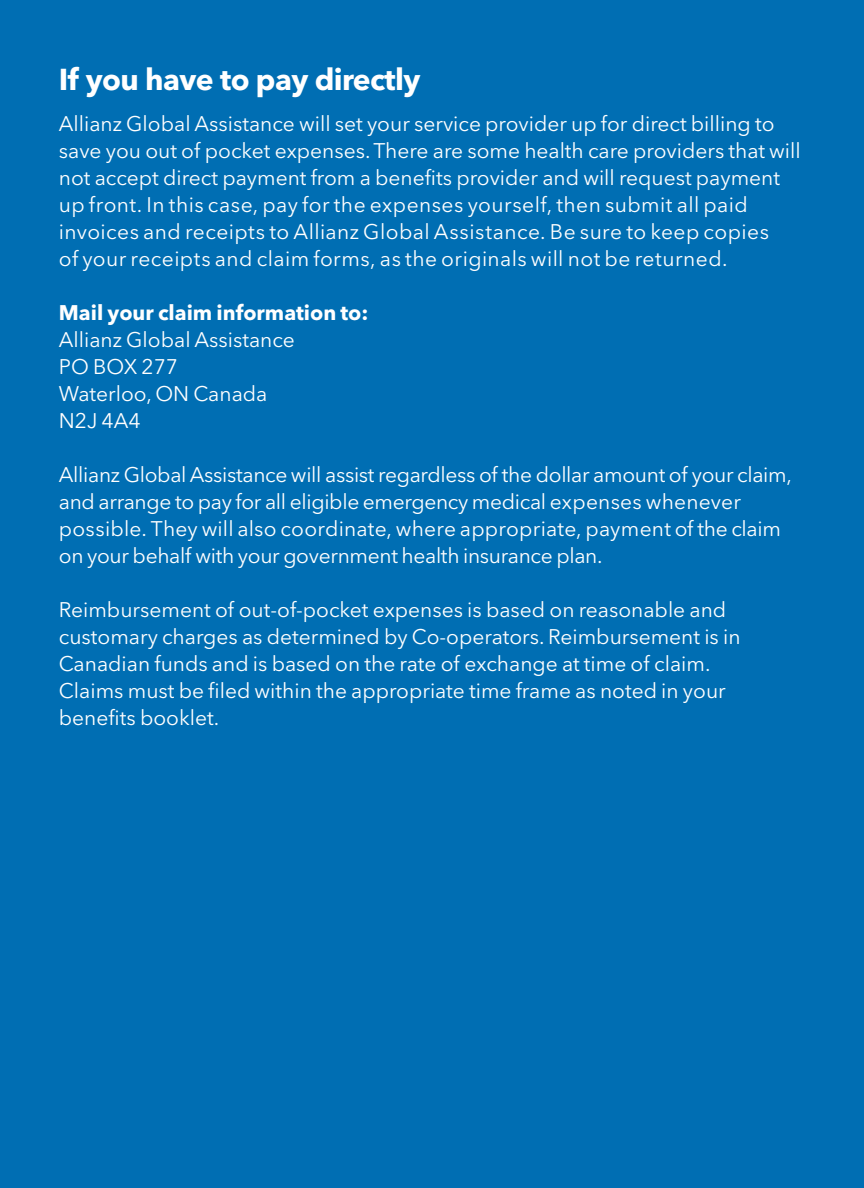
<style>
.page{position:relative;width:864px;height:1188px;background:#006eb3}
.page>*{position:absolute;margin:0;border:0;box-sizing:border-box;transform-origin:0 0}
.t1{font:700 30px "Avenir Next LT Pro";letter-spacing:-.02em;color:#fff}
.t2{font:21px/27px "Avenir Next LT Pro";color:#fff}
.t3{font:700 21px "Avenir Next LT Pro";color:#fff}
</style>
<div class="page">
<h1 class="t1" style="left:59px;top:61px;width:363px">If you have to pay directly</h1>
<p class="t2" style="left:59px;top:110px;width:743px">Allianz Global Assistance will set your service provider up for direct billing to save you out of pocket expenses. There are some health care providers that will not accept direct payment from a benefits provider and will request payment up front. In this case, pay for the expenses yourself, then submit all paid invoices and receipts to Allianz Global Assistance. Be sure to keep copies<br>of your receipts and claim forms, as the originals will not be returned.</p>
<p class="t3" style="left:59px;top:300px;width:311px">Mail your claim information to:</p>
<p class="t2" style="left:59px;top:326px;width:238px">Allianz Global Assistance<br>PO BOX 277<br>Waterloo, ON Canada<br>N2J 4A4</p>
<p class="t2" style="left:59px;top:461px;width:735px">Allianz Global Assistance will assist regardless of the dollar amount of your claim, and arrange to pay for all eligible emergency medical expenses whenever possible. They will also coordinate, where appropriate, payment of the claim on your behalf with your government health insurance plan.</p>
<p class="t2" style="left:59px;top:596px;width:683px">Reimbursement of out-of-pocket expenses is based on reasonable and customary charges as determined by Co-operators. Reimbursement is in Canadian funds and is based on the rate of exchange at time of claim.<br>Claims must be filed within the appropriate time frame as noted in your benefits booklet.</p>
</div>
